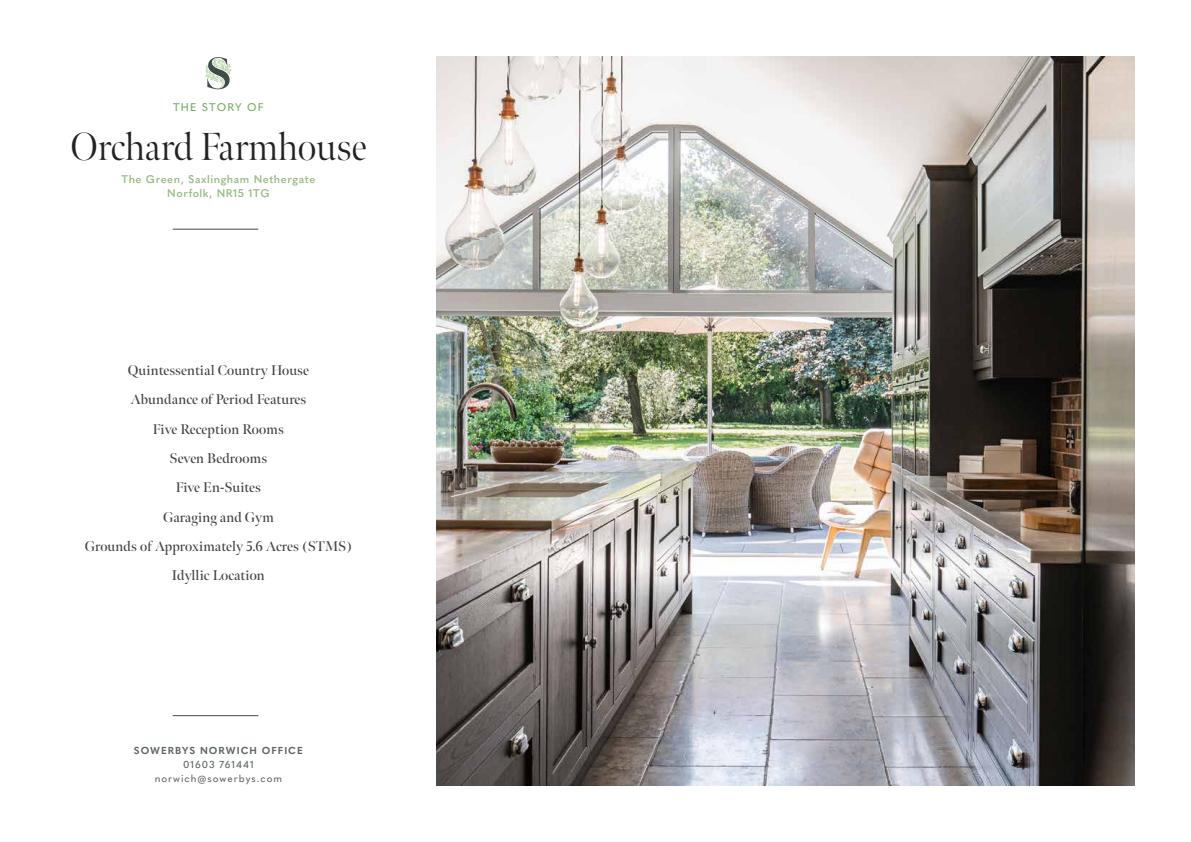
<style>
.page{position:relative;width:1191px;height:842px;background:#fff}
.page>*{position:absolute;margin:0;border:0;box-sizing:border-box;transform-origin:0 0}
.t1{font:300 39px "Meno Banner";color:#222223}
.t2{font:600 14px/29.3px "Meno Banner";letter-spacing:.01em;color:#434141;text-align:center}
.t3{font:600 11px/14px "Quasimoda";letter-spacing:.05em;color:#96ba81;text-align:center}
.t4{font:500 11px "Quasimoda";letter-spacing:.1em;color:#76aa62}
.t5{font:500 10px/14px "Quasimoda";letter-spacing:.1em;color:#5e6662;text-align:center}
.t6{font:700 10px "Quasimoda";letter-spacing:.1em;color:#5e6662}
</style>
<div class="page">
<img style="left:437px;top:56px;width:697px;height:730px">
<hr style="left:173px;top:715px;width:85px;height:1px;background:#3e4b47">
<hr style="left:173px;top:229px;width:85px;height:1px;background:#3e4b47">
<svg style="left:205px;top:57px;width:27px;height:32px"></svg>
<p class="t4" style="left:173px;top:99px;width:92px">THE STORY OF</p>
<h1 class="t1" style="left:70px;top:123px;width:298px">Orchard Farmhouse</h1>
<p class="t3" style="left:121px;top:172px;width:195px">The Green, Saxlingham Nethergate<br>Norfolk, NR15 1TG</p>
<p class="t2" style="left:85px;top:356px;width:269px">Quintessential Country House<br>Abundance of Period Features<br>Five Reception Rooms<br>Seven Bedrooms<br>Five En-Suites<br>Garaging and Gym<br>Grounds of Approximately 5.6 Acres (STMS)<br>Idyllic Location</p>
<p class="t6" style="left:134px;top:743px;width:170px">SOWERBYS NORWICH OFFICE</p>
<p class="t5" style="left:155px;top:757px;width:129px">01603 761441 norwich@sowerbys.com</p>
</div>
